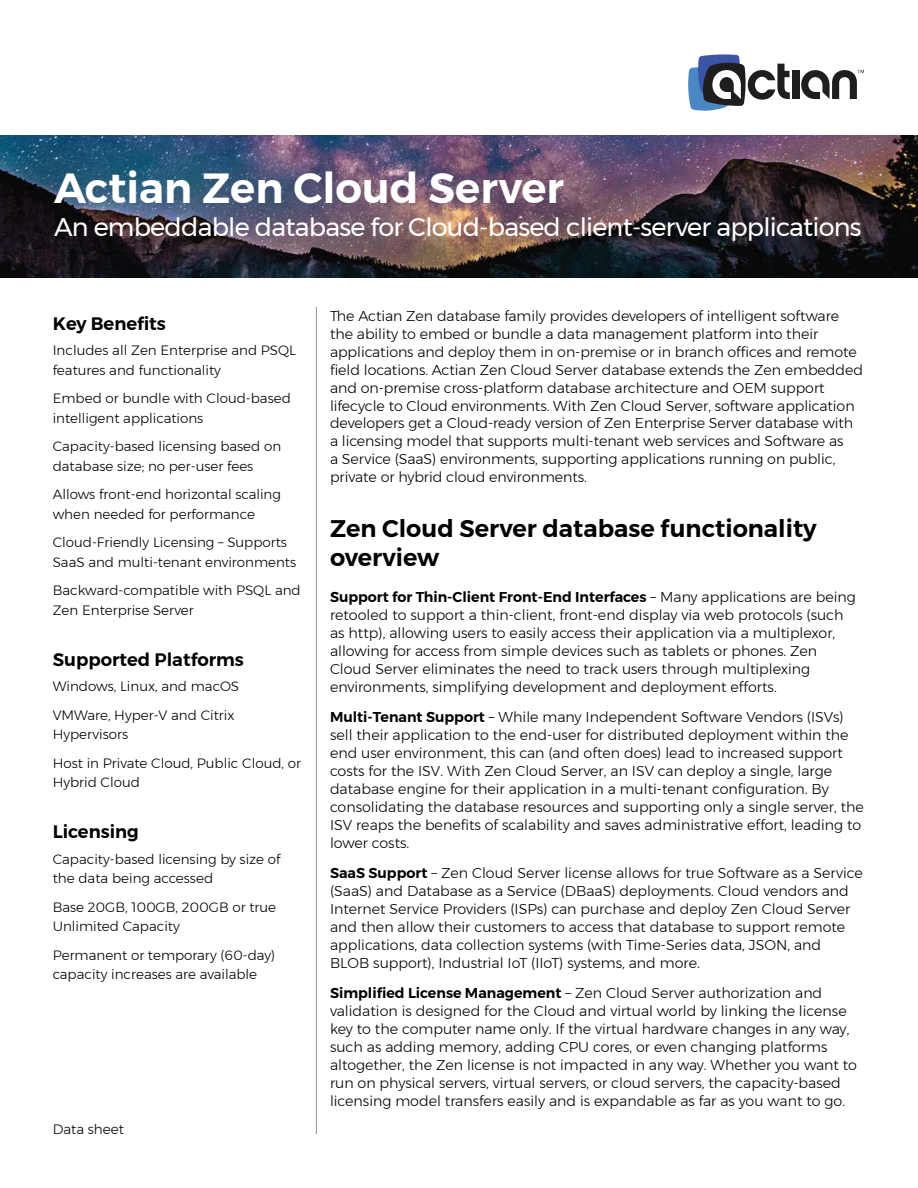
<style>
.page{position:relative;width:918px;height:1188px;background:#fff}
.page>*{position:absolute;margin:0;border:0;box-sizing:border-box;transform-origin:0 0}
.t1{font:600 42px "Montserrat";color:#fff}
.t2{font:25.5px "Montserrat";letter-spacing:-.03em;color:#fff}
.t3{font:600 24px/28.8px "Montserrat";color:#020101}
.t4{font:600 18px "Montserrat";color:#020101}
.t5{font:300 14.25px/18px "Montserrat";color:#020101}
.t6{font:300 13.5px/19.5px "Montserrat";color:#020101}
.s1{font-weight:600}
</style>
<div class="page">
<img style="left:0;top:135px;width:918px;height:143px">
<div style="left:792px;top:71px;width:7px;height:28px;background:#201d1e"></div>
<svg style="left:688px;top:54px;width:102px;height:57px"></svg>
<svg style="left:801px;top:70px;width:63px;height:29px"></svg>
<hr style="left:316px;top:307px;width:1px;height:827px;background:#939597">
<h1 class="t1" style="left:54px;top:170px;width:511px">Actian Zen Cloud Server</h1>
<h2 class="t2" style="left:54px;top:215px;width:809px">An embeddable database for Cloud-based client-server applications</h2>
<p class="t4" style="left:53px;top:309px;width:115px">Key Benefits</p>
<p class="t6" style="left:53px;top:341px;width:245px">Includes all Zen Enterprise and PSQL features and functionality</p>
<p class="t6" style="left:53px;top:389px;width:240px">Embed or bundle with Cloud-based intelligent applications</p>
<p class="t6" style="left:53px;top:437px;width:230px">Capacity-based licensing based on database size; no per-user fees</p>
<p class="t6" style="left:53px;top:485px;width:230px">Allows front-end horizontal scaling when needed for performance</p>
<p class="t6" style="left:53px;top:533px;width:245px">Cloud-Friendly Licensing – Supports<br>SaaS and multi-tenant environments</p>
<p class="t6" style="left:53px;top:581px;width:250px">Backward-compatible with PSQL and<br>Zen Enterprise Server</p>
<p class="t4" style="left:53px;top:652px;width:193px">Supported Platforms</p>
<p class="t6" style="left:53px;top:672px;width:188px;line-height:28.5px">Windows, Linux, and macOS<br>VMWare, Hyper-V and Citrix</p>
<p class="t6" style="left:53px;top:720px;width:250px;line-height:28.5px">Hypervisors<br>Host in Private Cloud, Public Cloud, or</p>
<p class="t6" style="left:53px;top:773px;width:89px">Hybrid Cloud</p>
<p class="t4" style="left:53px;top:818px;width:88px">Licensing</p>
<p class="t6" style="left:53px;top:849px;width:229px">Capacity-based licensing by size of the data being accessed</p>
<p class="t6" style="left:53px;top:897px;width:225px">Base 20GB, 100GB, 200GB or true<br>Unlimited Capacity</p>
<p class="t6" style="left:53px;top:945px;width:224px">Permanent or temporary (60-day) capacity increases are available</p>
<p class="t6" style="left:53px;top:1119px;width:73px">Data sheet</p>
<p class="t5" style="left:330px;top:308px;width:535px">The Actian Zen database family provides developers of intelligent software the ability to embed or bundle a data management platform into their applications and deploy them in on-premise or in branch offices and remote field locations. Actian Zen Cloud Server database extends the Zen embedded and on-premise cross-platform database architecture and OEM support lifecycle to Cloud environments. With Zen Cloud Server, software application developers get a Cloud-ready version of Zen Enterprise Server database with a licensing model that supports multi-tenant web services and Software as<br>a Service (SaaS) environments, supporting applications running on public, private or hybrid cloud environments.</p>
<h3 class="t3" style="left:330px;top:516px;width:488px">Zen Cloud Server database functionality overview</h3>
<p class="t5" style="left:330px;top:589px;width:527px"><span class="s1">Support for Thin-Client Front-End Interfaces</span> – Many applications are being retooled to support a thin-client, front-end display via web protocols (such as http), allowing users to easily access their application via a multiplexor, allowing for access from simple devices such as tablets or phones. Zen Cloud Server eliminates the need to track users through multiplexing environments, simplifying development and deployment efforts.</p>
<p class="t5" style="left:330px;top:707px;width:536px"><span class="s1">Multi-Tenant Support</span> – While many Independent Software Vendors (ISVs) sell their application to the end-user for distributed deployment within the end user environment, this can (and often does) lead to increased support costs for the ISV. With Zen Cloud Server, an ISV can deploy a single, large database engine for their application in a multi-tenant configuration. By consolidating the database resources and supporting only a single server, the ISV reaps the benefits of scalability and saves administrative effort, leading to lower costs.</p>
<p class="t5" style="left:330px;top:863px;width:535px"><span class="s1">SaaS Support</span> – Zen Cloud Server license allows for true Software as a Service (SaaS) and Database as a Service (DBaaS) deployments. Cloud vendors and Internet Service Providers (ISPs) can purchase and deploy Zen Cloud Server and then allow their customers to access that database to support remote applications, data collection systems (with Time-Series data, JSON, and BLOB support), Industrial IoT (IIoT) systems, and more.</p>
<p class="t5" style="left:330px;top:983px;width:529px"><span class="s1">Simplified License Management</span> – Zen Cloud Server authorization and validation is designed for the Cloud and virtual world by linking the license key to the computer name only. If the virtual hardware changes in any way, such as adding memory, adding CPU cores, or even changing platforms altogether, the Zen license is not impacted in any way. Whether you want to run on physical servers, virtual servers, or cloud servers, the capacity-based licensing model transfers easily and is expandable as far as you want to go.</p>
</div>
